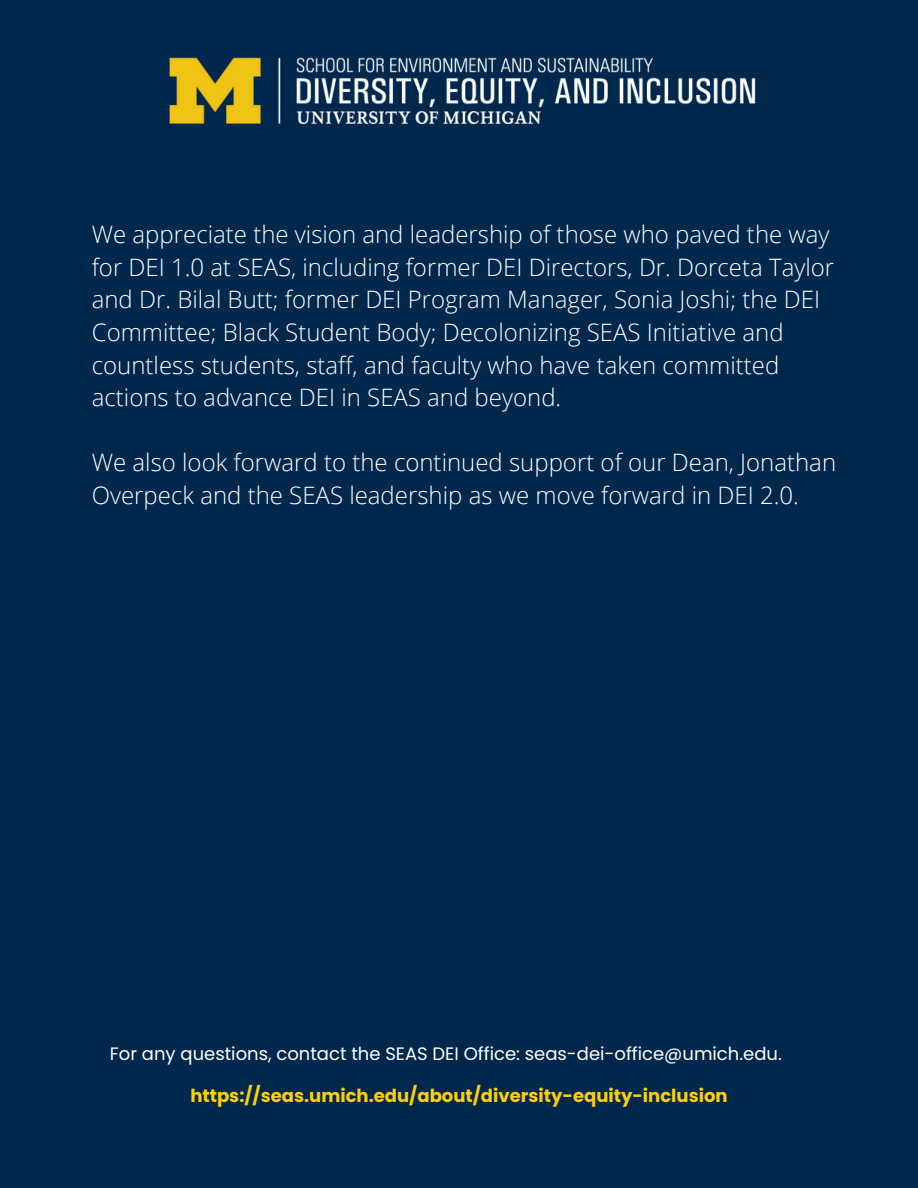
<style>
.page{position:relative;width:918px;height:1188px;background:#00274c}
.page>*{position:absolute;margin:0;border:0;box-sizing:border-box;transform-origin:0 0}
.t1{font:300 24px/32.7px "Open Sans";color:#fff}
.t2{font:18px "Poppins";color:#fff}
.t3{font:700 18px "Poppins";color:#ffcf06}
</style>
<div class="page">
<img style="left:169px;top:57px;width:587px;height:68px">
<p class="t1" style="left:92px;top:217px;width:744px">We appreciate the vision and leadership of those who paved the way for DEI 1.0 at SEAS, including former DEI Directors, Dr. Dorceta Taylor and Dr. Bilal Butt; former DEI Program Manager, Sonia Joshi; the DEI Committee; Black Student Body; Decolonizing SEAS Initiative and countless students, staff, and faculty who have taken committed actions to advance DEI in SEAS and beyond.</p>
<p class="t1" style="left:92px;top:446px;width:746px">We also look forward to the continued support of our Dean, Jonathan<br>Overpeck and the SEAS leadership as we move forward in DEI 2.0.</p>
<p class="t2" style="left:110px;top:1041px;width:673px">For any questions, contact the SEAS DEI Office: seas-dei-office@umich.edu.</p>
<p class="t3" style="left:190px;top:1083px;width:539px">https://seas.umich.edu/about/diversity-equity-inclusion</p>
</div>
